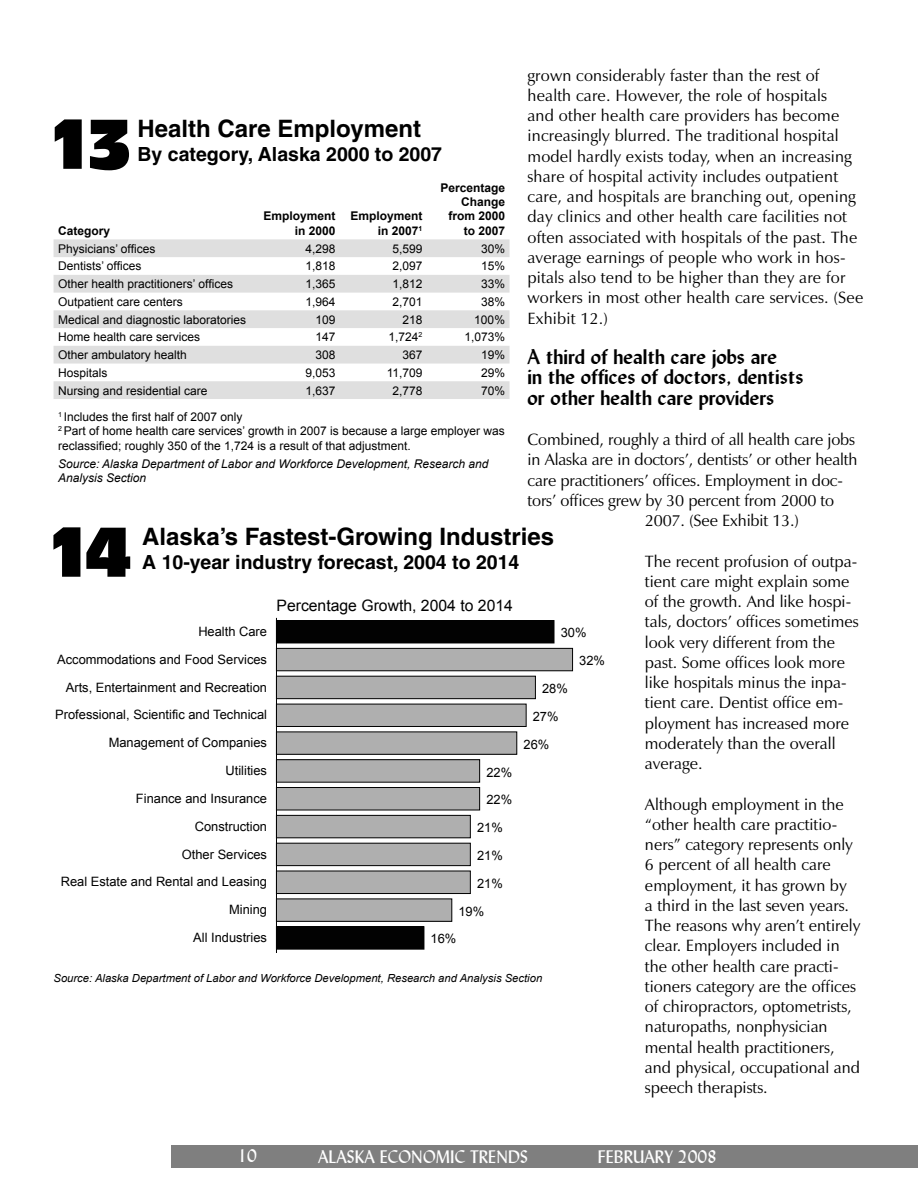
<style>
.page{position:relative;width:918px;height:1188px;background:#fff}
.page>*{position:absolute;margin:0;border:0;box-sizing:border-box;transform-origin:0 0}
.t1{font:66px "Incised 901 BT Compact";color:#000}
.t2{font:700 24px "Helvetica";color:#000}
.t3{font:700 21px/20.2px "Lydian BT";color:#000}
.t4{font:700 19.5px "Helvetica";color:#000}
.t5{font:18px "Lydian BT";color:#fff}
.t6{font:16.5px/20.2px "Zapf Humanist 601 BT";color:#000}
.t7{font:15.75px "Arial";color:#020202}
.t8{font:12.9px/27.9px "Arial";color:#020202;text-align:right}
.t9{font:12px/14.4px "Arial";color:#000}
.t10{font:italic 12px/14.4px "Arial";color:#000}
.t11{font:700 12px/14.4px "Arial";color:#000;text-align:right}
.t12{font:italic 11.1px "Arial";color:#000}
</style>
<div class="page">
<div style="left:172px;top:1145px;width:746px;height:23px;background:#7f7f7f"></div>
<svg style="left:54px;top:239px;width:456px;height:160px;fill:#dfdfdf"></svg>
<div style="left:276px;top:621px;width:278px;height:22px;background:#020202"></div>
<div style="left:276px;top:620px;width:278px;height:23px;border:1px solid #020202"></div>
<div style="left:276px;top:648px;width:297px;height:23px;background:#afafaf"></div>
<div style="left:276px;top:648px;width:297px;height:23px;border:1px solid #020202"></div>
<div style="left:276px;top:676px;width:259px;height:23px;background:#afafaf"></div>
<div style="left:276px;top:676px;width:260px;height:23px;border:1px solid #020202"></div>
<div style="left:276px;top:704px;width:250px;height:22px;background:#afafaf"></div>
<div style="left:276px;top:704px;width:250px;height:23px;border:1px solid #020202"></div>
<div style="left:276px;top:732px;width:241px;height:22px;background:#afafaf"></div>
<div style="left:276px;top:760px;width:204px;height:22px;background:#afafaf"></div>
<div style="left:276px;top:788px;width:204px;height:22px;background:#afafaf"></div>
<div style="left:276px;top:787px;width:204px;height:23px;border:1px solid #020202"></div>
<div style="left:276px;top:815px;width:194px;height:23px;background:#afafaf"></div>
<div style="left:276px;top:815px;width:195px;height:23px;border:1px solid #020202"></div>
<div style="left:276px;top:843px;width:194px;height:23px;background:#afafaf"></div>
<div style="left:276px;top:843px;width:195px;height:23px;border:1px solid #020202"></div>
<div style="left:276px;top:871px;width:194px;height:23px;background:#afafaf"></div>
<div style="left:276px;top:871px;width:195px;height:23px;border:1px solid #020202"></div>
<div style="left:276px;top:899px;width:176px;height:22px;background:#afafaf"></div>
<div style="left:276px;top:899px;width:176px;height:23px;border:1px solid #020202"></div>
<div style="left:276px;top:927px;width:148px;height:22px;background:#020202"></div>
<hr style="left:276px;top:618px;width:1px;height:334px;background:#020202">
<p class="t6" style="left:528px;top:66px;width:337px">grown considerably faster than the rest of health care. However, the role of hospitals<br>and other health care providers has become increasingly blurred. The traditional hospital model hardly exists today, when an increasing share of hospital activity includes outpatient care, and hospitals are branching out, opening day clinics and other health care facilities not often associated with hospitals of the past. The average earnings of people who work in hos&shy;pitals also tend to be higher than they are for workers in most other health care services. (See Exhibit 12.)</p>
<p class="t3" style="left:528px;top:346px;width:278px">A third of health care jobs are<br>in the offices of doctors, dentists or other health care providers</p>
<p class="t6" style="left:528px;top:431px;width:329px">Combined, roughly a third of all health care jobs</p>
<p class="t6" style="left:528px;top:451px;width:331px">in Alaska are in doctors’, dentists’ or other health</p>
<p class="t6" style="left:528px;top:471px;width:317px">care practitioners’ offices. Employment in doc-</p>
<p class="t6" style="left:528px;top:492px;width:308px">tors’ offices grew by 30 percent from 2000 to</p>
<p class="t6" style="left:645px;top:512px;width:156px">2007. (See Exhibit 13.)</p>
<p class="t6" style="left:645px;top:552px;width:215px">The recent profusion of outpa&shy;tient care might explain some of the growth. And like hospi&shy;tals, doctors’ offices sometimes look very different from the past. Some offices look more like hospitals minus the inpa&shy;tient care. Dentist office em&shy;ployment has increased more moderately than the overall average.</p>
<p class="t6" style="left:645px;top:795px;width:217px">Although employment in the “other health care practitio&shy;ners” category represents only<br>6 percent of all health care employment, it has grown by<br>a third in the last seven years.<br>The reasons why aren’t entirely clear. Employers included in the other health care practi&shy;tioners category are the offices of chiropractors, optometrists, naturopaths, nonphysician mental health practitioners, and physical, occupational and speech therapists.</p>
<h1 class="t1" style="left:45px;top:105px;width:90px">13</h1>
<h2 class="t2" style="left:138px;top:120px;width:285px">Health Care Employment</h2>
<p class="t4" style="left:138px;top:147px;width:306px">By category, Alaska 2000 to 2007</p>
<p class="t11" style="left:440px;top:180px;width:66px">Percentage<br>Change from 2000 to 2007</p>
<p class="t11" style="left:264px;top:209px;width:74px">Employment in 2000</p>
<p class="t11" style="left:351px;top:209px;width:74px">Employment in 2007<sup>1</sup></p>
<p class="t11" style="left:58px;top:224px;width:54px">Category</p>
<p class="t9" style="left:58px;top:241px;width:99px">Physicians’ offices</p>
<p class="t9" style="left:306px;top:241px;width:32px">4,298</p>
<p class="t9" style="left:393px;top:241px;width:32px">5,599</p>
<p class="t9" style="left:481px;top:241px;width:26px">30%</p>
<p class="t9" style="left:58px;top:259px;width:85px">Dentists’ offices</p>
<p class="t9" style="left:306px;top:259px;width:32px">1,818</p>
<p class="t9" style="left:393px;top:259px;width:32px">2,097</p>
<p class="t9" style="left:481px;top:259px;width:26px">15%</p>
<p class="t9" style="left:58px;top:277px;width:176px">Other health practitioners’ offices</p>
<p class="t9" style="left:306px;top:277px;width:32px">1,365</p>
<p class="t9" style="left:393px;top:277px;width:32px">1,812</p>
<p class="t9" style="left:481px;top:277px;width:26px">33%</p>
<p class="t9" style="left:58px;top:294px;width:126px">Outpatient care centers</p>
<p class="t9" style="left:306px;top:294px;width:32px">1,964</p>
<p class="t9" style="left:393px;top:294px;width:32px">2,701</p>
<p class="t9" style="left:481px;top:294px;width:26px">38%</p>
<p class="t9" style="left:58px;top:312px;width:190px">Medical and diagnostic laboratories</p>
<p class="t9" style="left:316px;top:312px;width:22px">109</p>
<p class="t9" style="left:402px;top:312px;width:22px">218</p>
<p class="t9" style="left:474px;top:312px;width:32px">100%</p>
<p class="t9" style="left:58px;top:330px;width:144px">Home health care services</p>
<p class="t9" style="left:316px;top:330px;width:22px">147</p>
<p class="t9" style="left:389px;top:330px;width:35px">1,724<sup>2</sup></p>
<p class="t9" style="left:464px;top:330px;width:42px">1,073%</p>
<p class="t9" style="left:58px;top:348px;width:130px">Other ambulatory health</p>
<p class="t9" style="left:316px;top:348px;width:22px">308</p>
<p class="t9" style="left:403px;top:348px;width:22px">367</p>
<p class="t9" style="left:481px;top:348px;width:26px">19%</p>
<p class="t9" style="left:58px;top:365px;width:51px">Hospitals</p>
<p class="t9" style="left:306px;top:365px;width:32px">9,053</p>
<p class="t9" style="left:387px;top:365px;width:37px">11,709</p>
<p class="t9" style="left:481px;top:365px;width:26px">29%</p>
<p class="t9" style="left:58px;top:383px;width:151px">Nursing and residential care</p>
<p class="t9" style="left:306px;top:383px;width:32px">1,637</p>
<p class="t9" style="left:392px;top:383px;width:32px">2,778</p>
<p class="t9" style="left:481px;top:383px;width:26px">70%</p>
<p class="t9" style="left:58px;top:410px;width:448px"><sup>1</sup> Includes the first half of 2007 only<br><sup>2</sup> Part of home health care services’ growth in 2007 is because a large employer was reclassified; roughly 350 of the 1,724 is a result of that adjustment.</p>
<p class="t10" style="left:58px;top:456px;width:432px">Source: Alaska Department of Labor and Workforce Development, Research and<br>Analysis Section</p>
<h1 class="t1" style="left:43px;top:513px;width:90px">14</h1>
<h2 class="t2" style="left:142px;top:528px;width:414px">Alaska’s Fastest-Growing Industries</h2>
<p class="t4" style="left:142px;top:555px;width:379px">A 10-year industry forecast, 2004 to 2014</p>
<p class="t7" style="left:276px;top:597px;width:238px">Percentage Growth, 2004 to 2014</p>
<p class="t8" style="left:55px;top:617px;width:213px">Health Care<br>Accommodations and Food Services<br>Arts, Entertainment and Recreation<br>Professional, Scientific and Technical<br>Management of Companies<br>Utilities<br>Finance and Insurance<br>Construction<br>Other Services<br>Real Estate and Rental and Leasing<br>Mining<br>All Industries</p>
<p class="t8" style="left:561px;top:619px;width:27px">30%</p>
<p class="t8" style="left:579px;top:647px;width:27px">32%</p>
<p class="t8" style="left:542px;top:675px;width:27px">28%</p>
<p class="t8" style="left:533px;top:702px;width:27px">27%</p>
<p class="t8" style="left:524px;top:730px;width:27px">26%</p>
<p class="t8" style="left:486px;top:758px;width:27px">22%</p>
<p class="t8" style="left:486px;top:786px;width:27px">22%</p>
<p class="t8" style="left:477px;top:814px;width:27px">21%</p>
<p class="t8" style="left:477px;top:842px;width:27px">21%</p>
<p class="t8" style="left:477px;top:869px;width:27px">21%</p>
<p class="t8" style="left:458px;top:897px;width:27px">19%</p>
<p class="t8" style="left:431px;top:925px;width:27px">16%</p>
<p class="t12" style="left:54px;top:972px;width:490px">Source: Alaska Department of Labor and Workforce Development, Research and Analysis Section</p>
<p class="t5" style="left:237px;top:1145px;width:21px">10</p>
<p class="t5" style="left:318px;top:1146px;width:211px">ALASKA ECONOMIC TRENDS</p>
<p class="t5" style="left:598px;top:1146px;width:121px">FEBRUARY 2008</p>
</div>
